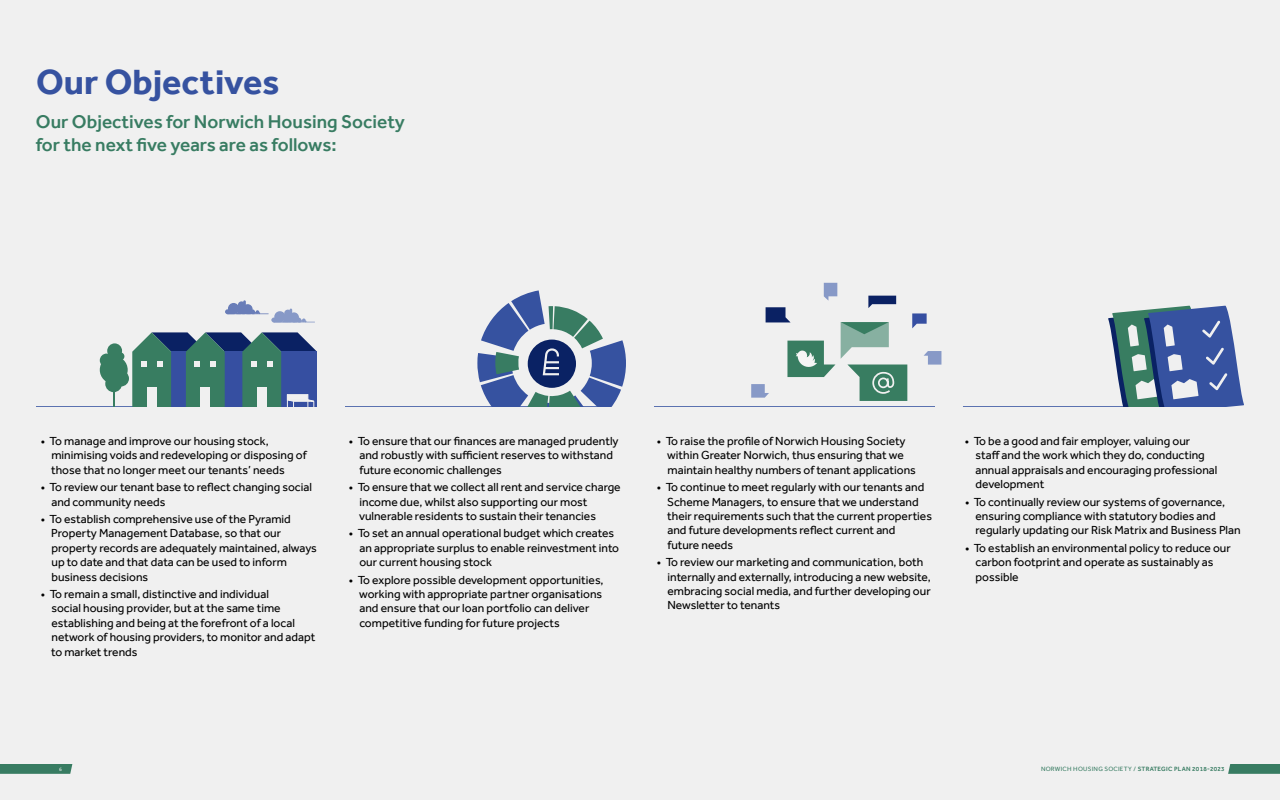
<style>
.page{position:relative;width:1280px;height:800px;background:#f0f0f0}
.page>*{position:absolute;margin:0;border:0;box-sizing:border-box;transform-origin:0 0}
.t1{font:700 36px "Effra";color:#3652a0}
.t2{font:500 19px/22.8px "Effra";color:#387c62}
.t3{font:12px/14.4px "Effra";color:#000}
.t4{font:6.4px "Effra";letter-spacing:.04em;color:#387c62}
.t5{font:5.2px "Effra";color:#f0f0f0}
.s1{font-weight:500}
</style>
<div class="page">
<svg style="left:1228px;top:764px;width:52px;height:10px"></svg>
<svg style="left:0;top:764px;width:72px;height:10px"></svg>
<hr style="left:345px;top:406px;width:253px;height:1px;background:#3652a0">
<hr style="left:654px;top:406px;width:281px;height:1px;background:#3652a0">
<hr style="left:963px;top:406px;width:242px;height:1px;background:#3652a0">
<hr style="left:36px;top:406px;width:257px;height:1px;background:#3652a0">
<svg style="left:1108px;top:306px;width:136px;height:101px"></svg>
<svg style="left:477px;top:290px;width:149px;height:117px"></svg>
<div style="left:107px;top:343px;width:15px;height:15px;background:#387d61;border-radius:50%"></div>
<div style="left:100px;top:354px;width:13px;height:13px;background:#387d61;border-radius:50%"></div>
<div style="left:100px;top:356px;width:28px;height:28px;background:#387d61;border-radius:50%"></div>
<div style="left:113px;top:371px;width:16px;height:15px;background:#387d61;border-radius:50%"></div>
<div style="left:105px;top:375px;width:17px;height:17px;background:#387d61;border-radius:50%"></div>
<div style="left:116px;top:352px;width:8px;height:8px;background:#387d61;border-radius:50%"></div>
<svg style="left:225px;top:300px;width:35px;height:14px"></svg>
<hr style="left:227px;top:313px;width:42px;height:1px;background:#697db8">
<svg style="left:271px;top:309px;width:36px;height:13px"></svg>
<hr style="left:273px;top:322px;width:42px;height:1px;background:#8799c7">
<svg style="left:113px;top:392px;width:2px;height:15px"></svg>
<svg style="left:132px;top:332px;width:185px;height:75px;background:#477283"></svg>
<svg style="left:924px;top:351px;width:17px;height:14px"></svg>
<svg style="left:751px;top:384px;width:18px;height:14px"></svg>
<svg style="left:824px;top:283px;width:13px;height:18px"></svg>
<svg style="left:787px;top:341px;width:48px;height:36px"></svg>
<svg style="left:841px;top:322px;width:48px;height:36px"></svg>
<svg style="left:868px;top:296px;width:28px;height:12px"></svg>
<svg style="left:912px;top:313px;width:15px;height:15px"></svg>
<svg style="left:766px;top:307px;width:24px;height:15px"></svg>
<svg style="left:848px;top:365px;width:59px;height:36px"></svg>
<h1 class="t1" style="left:36px;top:60px;width:245px">Our Objectives</h1>
<h2 class="t2" style="left:36px;top:111px;width:370px">Our Objectives for Norwich Housing Society for the next five years are as follows:</h2>
<p class="t3" style="left:51px;top:434px;width:257px;text-indent:-10px">• To manage and improve our housing stock, minimising voids and redeveloping or disposing of those that no longer meet our tenants’ needs</p>
<p class="t3" style="left:51px;top:480px;width:262px;text-indent:-10px">• To review our tenant base to reflect changing social and community needs</p>
<p class="t3" style="left:51px;top:512px;width:267px;text-indent:-10px">• To establish comprehensive use of the Pyramid Property Management Database, so that our property records are adequately maintained, always up to date and that data can be used to inform business decisions</p>
<p class="t3" style="left:51px;top:587px;width:266px;text-indent:-10px">• To remain a small, distinctive and individual<br>social housing provider, but at the same time establishing and being at the forefront of a local network of housing providers, to monitor and adapt to market trends</p>
<p class="t3" style="left:359px;top:434px;width:261px;text-indent:-10px">• To ensure that our finances are managed prudently and robustly with sufficient reserves to withstand future economic challenges</p>
<p class="t3" style="left:359px;top:480px;width:263px;text-indent:-10px">• To ensure that we collect all rent and service charge income due, whilst also supporting our most vulnerable residents to sustain their tenancies</p>
<p class="t3" style="left:359px;top:526px;width:261px;text-indent:-10px">• To set an annual operational budget which creates an appropriate surplus to enable reinvestment into our current housing stock</p>
<p class="t3" style="left:359px;top:572px;width:246px;text-indent:-10px">• To explore possible development opportunities, working with appropriate partner organisations and ensure that our loan portfolio can deliver competitive funding for future projects</p>
<p class="t3" style="left:667px;top:434px;width:250px;text-indent:-10px">• To raise the profile of Norwich Housing Society within Greater Norwich, thus ensuring that we maintain healthy numbers of tenant applications</p>
<p class="t3" style="left:667px;top:480px;width:266px;text-indent:-10px">• To continue to meet regularly with our tenants and Scheme Managers, to ensure that we understand their requirements such that the current properties and future developments reflect current and<br>future needs</p>
<p class="t3" style="left:667px;top:555px;width:265px;text-indent:-10px">• To review our marketing and communication, both internally and externally, introducing a new website, embracing social media, and further developing our Newsletter to tenants</p>
<p class="t3" style="left:975px;top:434px;width:244px;text-indent:-10px">• To be a good and fair employer, valuing our staff and the work which they do, conducting annual appraisals and encouraging professional development</p>
<p class="t3" style="left:975px;top:494px;width:267px;text-indent:-10px">• To continually review our systems of governance, ensuring compliance with statutory bodies and regularly updating our Risk Matrix and Business Plan</p>
<p class="t3" style="left:975px;top:540px;width:257px;text-indent:-10px">• To establish an environmental policy to reduce our carbon footprint and operate as sustainably as possible</p>
<p class="t5" style="left:59px;top:766px;width:4px">6</p>
<p class="t4" style="left:1041px;top:765px;width:185px">NORWICH HOUSING SOCIETY / <span class="s1">STRATEGIC PLAN 2018-2023</span></p>
</div>
